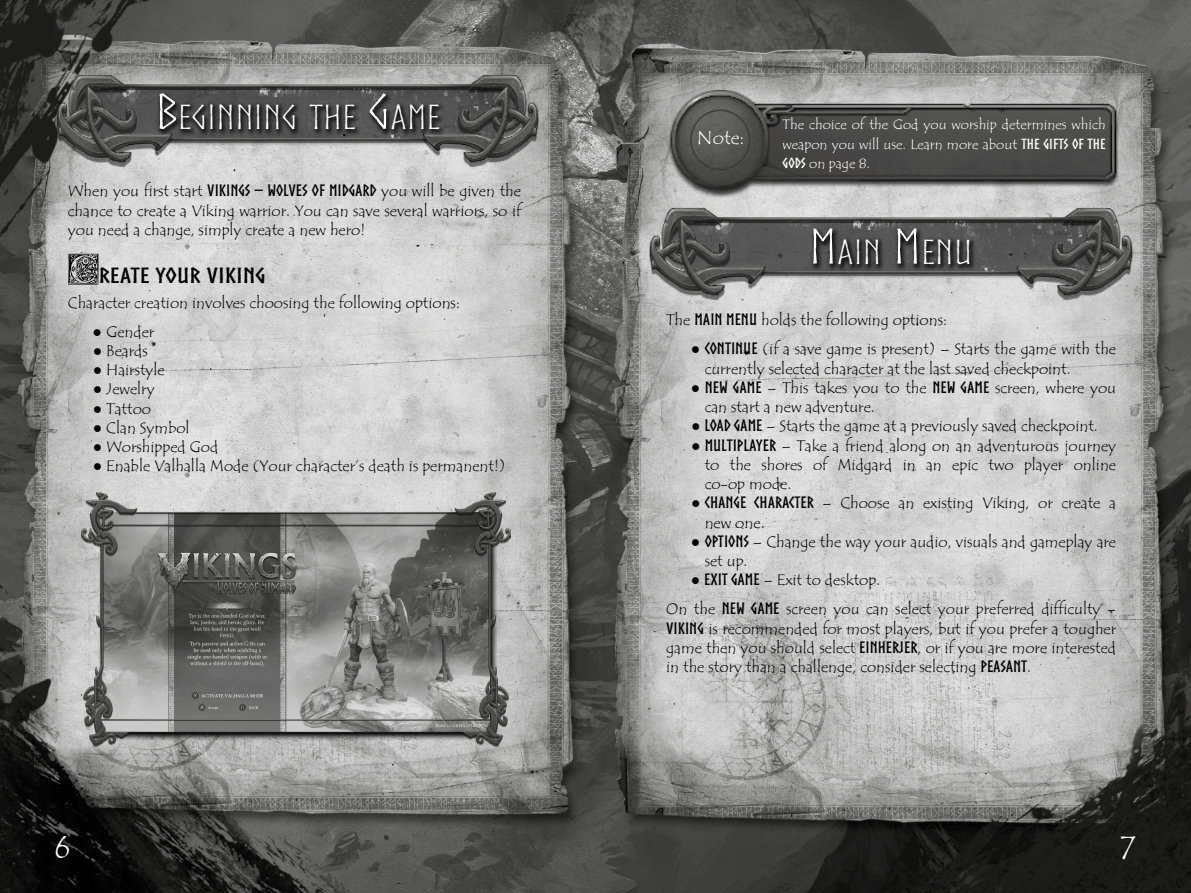
<style>
.page{position:relative;width:1191px;height:893px;background:#fff}
.page>*{position:absolute;margin:0;border:0;box-sizing:border-box;transform-origin:0 0}
.t1{font:33.07px "Norse";color:#fff;scale:1.22 1}
.t2{font:31.5px "Tempus Sans ITC";color:#fff}
.t3{font:700 21px "Norse";color:#000;scale:1.3 1}
.t4{font:19.25px "Tempus Sans ITC";color:#fff}
.t5{font:15.75px/19.2px "Tempus Sans ITC";color:#000}
.t6{font:14px/19.2px "Tempus Sans ITC";color:#fff;text-align:justify}
.s1{font-size:47.25px}
.s2{font-family:"Norse";font-weight:700}
.s3{font-family:"Arial"}
</style>
<div class="page">
<img style="left:0;top:0;width:1191px;height:893px">
<img style="left:57px;top:74px;width:482px;height:93px">
<div style="left:156px;top:91px;width:291px;height:46px;background:#000;opacity:.75"></div>
<svg style="left:68px;top:254px;width:31px;height:31px"></svg>
<img style="left:81px;top:491px;width:430px;height:255px">
<img style="left:669px;top:90px;width:450px;height:107px">
<img style="left:650px;top:208px;width:482px;height:93px">
<div style="left:810px;top:227px;width:166px;height:45px;background:#000;opacity:.75"></div>
<h1 class="t1" style="left:155px;top:99px;width:235px"><span class="s1">B</span>EGINNING THE <span class="s1">G</span>AME</h1>
<p class="t5" style="left:68px;top:182px;width:454px;text-align:justify">When you first start <span class="s2">VIKINGS – WOLVES OF MIDGARD</span> you will be given the chance to create a Viking warrior. You can save several warriors, so if you need a change, simply create a new hero!</p>
<h3 class="t3" style="left:99px;top:264px;width:130px">REATE YOUR VIKING</h3>
<p class="t5" style="left:68px;top:293px;width:393px">Character creation involves choosing the following options:</p>
<p class="t5" style="left:92px;top:322px;width:63px"><span class="s3">●</span> Gender</p>
<p class="t5" style="left:93px;top:341px;width:57px"><span class="s3">●</span> Beards</p>
<p class="t5" style="left:93px;top:361px;width:74px"><span class="s3">●</span> Hairstyle</p>
<p class="t5" style="left:93px;top:380px;width:63px"><span class="s3">●</span> Jewelry</p>
<p class="t5" style="left:93px;top:399px;width:60px"><span class="s3">●</span> Tattoo</p>
<p class="t5" style="left:93px;top:418px;width:98px"><span class="s3">●</span> Clan Symbol</p>
<p class="t5" style="left:93px;top:438px;width:127px"><span class="s3">●</span> Worshipped God</p>
<p class="t5" style="left:93px;top:457px;width:414px"><span class="s3">●</span> Enable Valhalla Mode (Your character’s death is permanent!)</p>
<p class="t4" style="left:697px;top:125px;width:49px">Note:</p>
<p class="t6" style="left:782px;top:115px;width:324px">The choice of the God you worship determines which weapon you will use. Learn more about <span class="s2">THE GIFTS OF THE GODS</span> on page 8.</p>
<h1 class="t1" style="left:809px;top:234px;width:136px"><span class="s1">M</span>AIN <span class="s1">M</span>ENU</h1>
<p class="t5" style="left:666px;top:311px;width:282px">The <span class="s2">MAIN MENU</span> holds the following options:</p>
<p class="t5" style="left:704px;top:340px;width:413px;text-indent:-14px"><span class="s3">●</span> <span class="s2">CONTINUE</span> (if a save game is present) – Starts the game with the currently selected character at the last saved checkpoint.</p>
<p class="t5" style="left:704px;top:378px;width:413px;text-indent:-14px"><span class="s3">●</span> <span class="s2">NEW GAME</span> – This takes you to the <span class="s2">NEW GAME</span> screen, where you can start a new adventure.</p>
<p class="t5" style="left:691px;top:417px;width:408px"><span class="s3">●</span> <span class="s2">LOAD GAME</span> – Starts the game at a previously saved checkpoint.</p>
<p class="t5" style="left:704px;top:436px;width:413px;text-align:justify;text-indent:-14px"><span class="s3">●</span> <span class="s2">MULTIPLAYER</span> – Take a friend along on an adventurous journey to the shores of Midgard in an epic two player online co-op mode.</p>
<p class="t5" style="left:704px;top:494px;width:413px;text-indent:-14px"><span class="s3">●</span> <span class="s2">CHANGE CHARACTER</span> – Choose an existing Viking, or create a new one.</p>
<p class="t5" style="left:704px;top:532px;width:413px;text-indent:-14px"><span class="s3">●</span> <span class="s2">OPTIONS</span> – Change the way your audio, visuals and gameplay are set up.</p>
<p class="t5" style="left:666px;top:566px;width:451px;line-height:29.2px;text-indent:25px"><span class="s3">●</span> <span class="s2">EXIT GAME</span> – Exit to desktop.<br>On the <span class="s2">NEW GAME</span> screen you can select your preferred difficulty –</p>
<p class="t5" style="left:666px;top:619px;width:451px;text-align:justify"><span class="s2">VIKING</span> is recommended for most players, but if you prefer a tougher game then you should select <span class="s2">EINHERJER</span>, or if you are more interested in the story than a challenge, consider selecting <span class="s2">PEASANT</span>.</p>
<h2 class="t2" style="left:55px;top:827px;width:17px">6</h2>
<h2 class="t2" style="left:1120px;top:827px;width:17px">7</h2>
</div>
